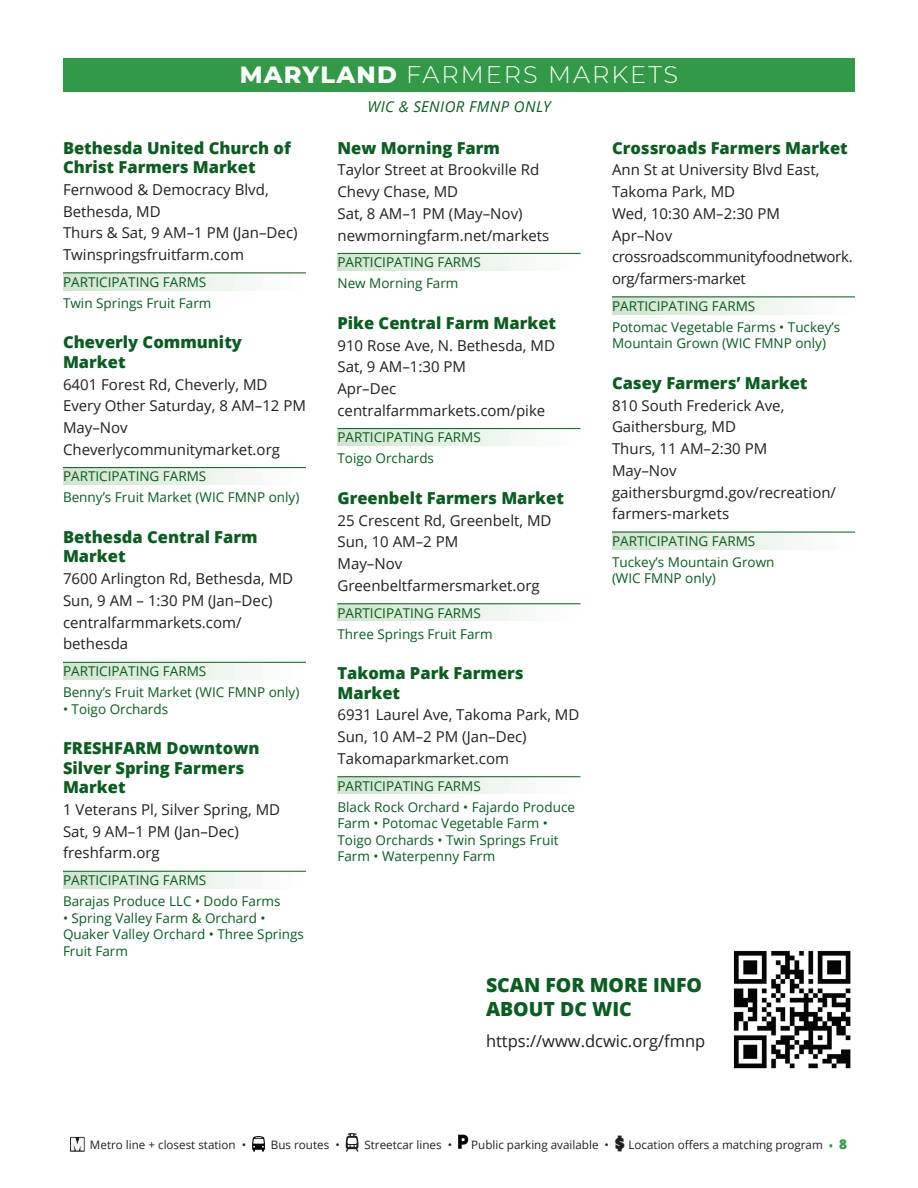
<style>
.page{position:relative;width:918px;height:1188px;background:#fff}
.page>*{position:absolute;margin:0;border:0;box-sizing:border-box;transform-origin:0 0}
.t1{font:300 24px "Montserrat";letter-spacing:.085em;color:#fff}
.t2{font:800 19.5px/24px "Open Sans";color:#095d20}
.t3{font:800 16.5px/19.5px "Open Sans";color:#095d20}
.t4{font:16.5px "Open Sans";color:#231f20}
.t5{font:15px/21.8px "Open Sans";color:#231f20}
.t6{font:15px/21.8px "Open Sans";letter-spacing:-.02em;color:#231f20}
.t7{font:italic 15px "Open Sans";letter-spacing:.03em;color:#095d20}
.t8{font:13.5px/21px "Open Sans";color:#095d20}
.t9{font:11.7px "Open Sans";color:#231f20}
.s1{font-weight:800}
.s2{font-family:"Azo Sans Uber";font-size:18px}
.s3{font-weight:600;color:#329a47}
.s4{font-weight:800;font-size:13.5px;color:#329a47}
</style>
<div class="page">
<svg style="left:70px;top:1137px;width:15px;height:15px"></svg>
<svg style="left:71px;top:1138px;width:13px;height:13px"></svg>
<svg style="left:252px;top:1136px;width:13px;height:16px"></svg>
<svg style="left:346px;top:1133px;width:13px;height:19px"></svg>
<svg style="left:458px;top:1135px;width:10px;height:14px"></svg>
<div style="left:63px;top:58px;width:792px;height:34px;background:#329a47"></div>
<div style="left:63px;top:273px;width:243px;height:17px;background:linear-gradient(to right,#d2e4cf,#fff)"></div>
<hr style="left:63px;top:273px;width:243px;height:1px;background:#095d20">
<div style="left:63px;top:467px;width:243px;height:18px;background:linear-gradient(to right,#d2e4cf,#fff)"></div>
<hr style="left:63px;top:467px;width:243px;height:1px;background:#095d20">
<div style="left:63px;top:662px;width:243px;height:17px;background:linear-gradient(to right,#d2e4cf,#fff)"></div>
<hr style="left:63px;top:662px;width:243px;height:1px;background:#095d20">
<div style="left:63px;top:871px;width:243px;height:17px;background:linear-gradient(to right,#d2e4cf,#fff)"></div>
<hr style="left:63px;top:871px;width:243px;height:1px;background:#095d20">
<div style="left:338px;top:253px;width:242px;height:18px;background:linear-gradient(to right,#d2e4cf,#fff)"></div>
<hr style="left:338px;top:253px;width:242px;height:1px;background:#095d20">
<div style="left:338px;top:428px;width:242px;height:18px;background:linear-gradient(to right,#d2e4cf,#fff)"></div>
<hr style="left:338px;top:428px;width:242px;height:1px;background:#095d20">
<div style="left:338px;top:604px;width:242px;height:17px;background:linear-gradient(to right,#d2e4cf,#fff)"></div>
<hr style="left:338px;top:603px;width:242px;height:1px;background:#095d20">
<div style="left:338px;top:777px;width:242px;height:17px;background:linear-gradient(to right,#d2e4cf,#fff)"></div>
<hr style="left:338px;top:776px;width:242px;height:1px;background:#095d20">
<div style="left:612px;top:297px;width:243px;height:17px;background:linear-gradient(to right,#d2e4cf,#fff)"></div>
<hr style="left:612px;top:297px;width:243px;height:1px;background:#095d20">
<div style="left:612px;top:532px;width:243px;height:17px;background:linear-gradient(to right,#d2e4cf,#fff)"></div>
<hr style="left:612px;top:532px;width:243px;height:1px;background:#095d20">
<img style="left:733px;top:950px;width:118px;height:119px">
<h1 class="t1" style="left:240px;top:58px;width:440px"><span class="s1">MARYLAND</span> FARMERS MARKETS</h1>
<p class="t7" style="left:367px;top:97px;width:185px">WIC &amp; SENIOR FMNP ONLY</p>
<p class="t3" style="left:63px;top:137px;width:229px">Bethesda United Church of<br>Christ Farmers Market</p>
<p class="t5" style="left:63px;top:178px;width:236px">Fernwood &amp; Democracy Blvd,<br>Bethesda, MD<br>Thurs &amp; Sat, 9 AM–1 PM (Jan–Dec)<br>Twinspringsfruitfarm.com</p>
<p class="t8" style="left:63px;top:271px;width:150px">PARTICIPATING FARMS<br>Twin Springs Fruit Farm</p>
<p class="t3" style="left:63px;top:332px;width:181px">Cheverly Community<br>Market</p>
<p class="t5" style="left:63px;top:373px;width:244px">6401 Forest Rd, Cheverly, MD<br>Every Other Saturday, 8 AM–12 PM<br>May–Nov<br>Cheverlycommunitymarket.org</p>
<p class="t8" style="left:63px;top:466px;width:238px">PARTICIPATING FARMS<br>Benny’s Fruit Market (WIC FMNP only)</p>
<p class="t3" style="left:63px;top:526px;width:196px">Bethesda Central Farm<br>Market</p>
<p class="t5" style="left:63px;top:568px;width:232px">7600 Arlington Rd, Bethesda, MD<br>Sun, 9 AM – 1:30 PM (Jan–Dec) centralfarmmarkets.com/ bethesda</p>
<p class="t8" style="left:63px;top:660px;width:238px">PARTICIPATING FARMS<br>Benny’s Fruit Market (WIC FMNP only)</p>
<p class="t8" style="left:63px;top:698px;width:107px">• Toigo Orchards</p>
<p class="t3" style="left:63px;top:738px;width:198px">FRESHFARM Downtown<br>Silver Spring Farmers<br>Market</p>
<p class="t5" style="left:63px;top:798px;width:219px">1 Veterans Pl, Silver Spring, MD<br>Sat, 9 AM–1 PM (Jan–Dec) freshfarm.org</p>
<p class="t8" style="left:63px;top:869px;width:219px">PARTICIPATING FARMS<br>Barajas Produce LLC • Dodo Farms</p>
<p class="t8" style="left:63px;top:909px;width:243px;line-height:16.5px">• Spring Valley Farm &amp; Orchard •<br>Quaker Valley Orchard • Three Springs<br>Fruit Farm</p>
<p class="t3" style="left:338px;top:137px;width:164px">New Morning Farm</p>
<p class="t5" style="left:338px;top:159px;width:213px">Taylor Street at Brookville Rd<br>Chevy Chase, MD<br>Sat, 8 AM–1 PM (May–Nov) newmorningfarm.net/markets</p>
<p class="t8" style="left:338px;top:252px;width:145px">PARTICIPATING FARMS<br>New Morning Farm</p>
<p class="t3" style="left:338px;top:312px;width:220px">Pike Central Farm Market</p>
<p class="t5" style="left:338px;top:334px;width:219px">910 Rose Ave, N. Bethesda, MD<br>Sat, 9 AM–1:30 PM<br>Apr–Dec centralfarmmarkets.com/pike</p>
<p class="t8" style="left:338px;top:427px;width:145px">PARTICIPATING FARMS<br>Toigo Orchards</p>
<p class="t3" style="left:338px;top:487px;width:228px">Greenbelt Farmers Market</p>
<p class="t5" style="left:338px;top:509px;width:216px">25 Crescent Rd, Greenbelt, MD<br>Sun, 10 AM–2 PM<br>May–Nov<br>Greenbeltfarmersmarket.org</p>
<p class="t8" style="left:338px;top:602px;width:157px">PARTICIPATING FARMS<br>Three Springs Fruit Farm</p>
<p class="t3" style="left:338px;top:663px;width:188px">Takoma Park Farmers<br>Market</p>
<p class="t5" style="left:338px;top:704px;width:243px">6931 Laurel Ave, Takoma Park, MD<br>Sun, 10 AM–2 PM (Jan–Dec)<br>Takomaparkmarket.com</p>
<p class="t8" style="left:338px;top:775px;width:239px">PARTICIPATING FARMS<br>Black Rock Orchard • Fajardo Produce</p>
<p class="t8" style="left:338px;top:815px;width:223px;line-height:16.5px">Farm • Potomac Vegetable Farm •<br>Toigo Orchards • Twin Springs Fruit<br>Farm • Waterpenny Farm</p>
<p class="t3" style="left:612px;top:137px;width:237px">Crossroads Farmers Market</p>
<p class="t6" style="left:612px;top:159px;width:242px">Ann St at University Blvd East,<br>Takoma Park, MD<br>Wed, 10:30 AM–2:30 PM<br>Apr–Nov crossroadscommunityfoodnetwork. org/farmers-market</p>
<p class="t8" style="left:612px;top:295px;width:230px">PARTICIPATING FARMS<br>Potomac Vegetable Farms • Tuckey’s</p>
<p class="t8" style="left:612px;top:333px;width:216px">Mountain Grown (WIC FMNP only)</p>
<p class="t3" style="left:612px;top:372px;width:197px">Casey Farmers’ Market</p>
<p class="t5" style="left:612px;top:394px;width:226px">810 South Frederick Ave,<br>Gaithersburg, MD<br>Thurs, 11 AM–2:30 PM<br>May–Nov gaithersburgmd.gov/recreation/ farmers-markets</p>
<p class="t8" style="left:612px;top:530px;width:164px">PARTICIPATING FARMS<br>Tuckey’s Mountain Grown</p>
<p class="t8" style="left:612px;top:568px;width:105px">(WIC FMNP only)</p>
<h2 class="t2" style="left:486px;top:972px;width:218px">SCAN FOR MORE INFO<br>ABOUT DC WIC</h2>
<p class="t4" style="left:486px;top:1029px;width:221px">https://www.dcwic.org/fmnp</p>
<p class="t9" style="left:90px;top:1136px;width:158px">Metro line + closest station •</p>
<p class="t9" style="left:271px;top:1136px;width:70px">Bus routes •</p>
<p class="t9" style="left:364px;top:1136px;width:89px">Streetcar lines •</p>
<p class="t9" style="left:471px;top:1136px;width:377px">Public parking available • <span class="s2">$</span> Location offers a matching program <span class="s3">•</span> <span class="s4">8</span></p>
</div>
